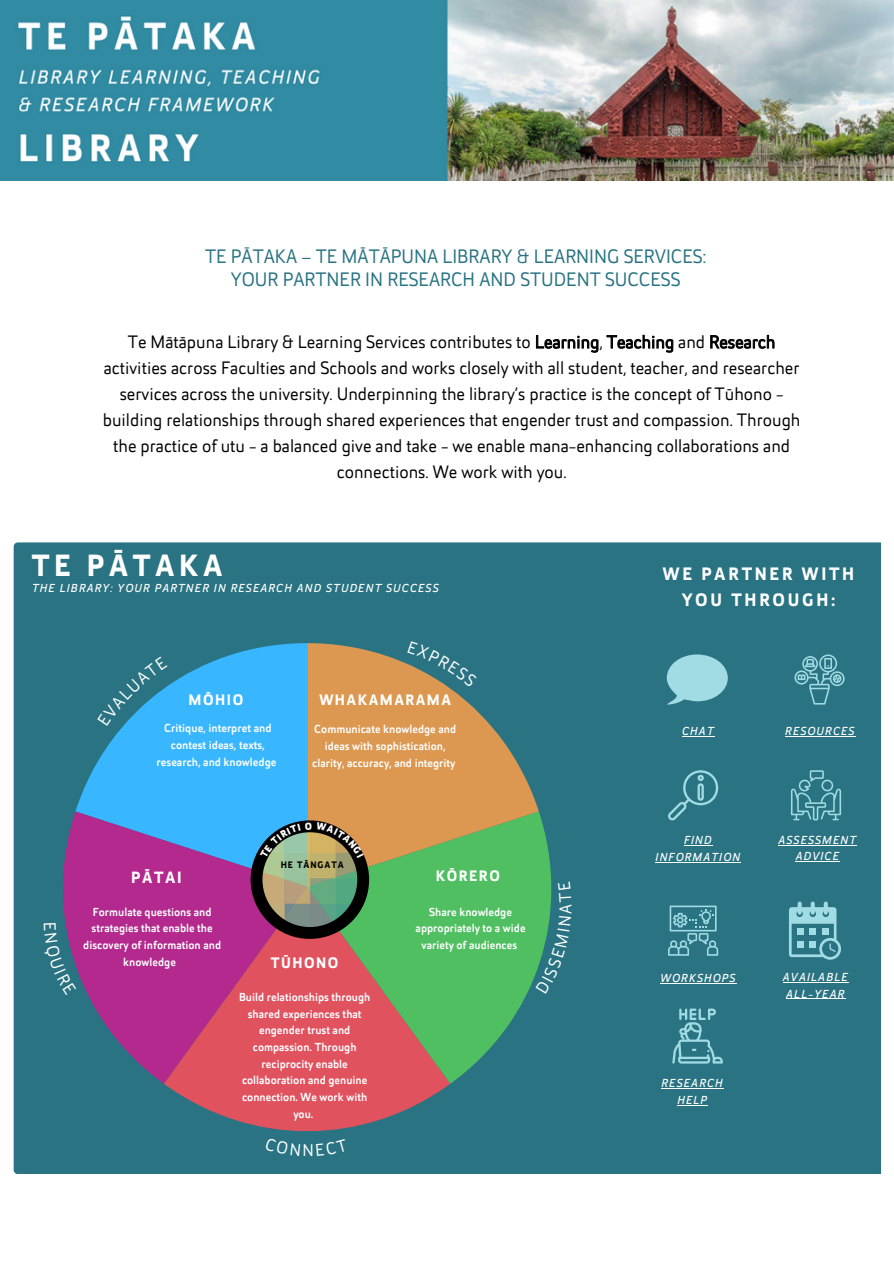
<style>
.page{position:relative;width:894px;height:1264px;background:#fff}
.page>*{position:absolute;margin:0;border:0;box-sizing:border-box;transform-origin:0 0}
.t1{font:700 30.75px "Helia Core";letter-spacing:.15em;color:#fff}
.t2{font:19.5px/23.4px "Helia Core";color:#297382;text-align:center}
.t3{font:18px/25.8px "Helia Core";color:#000;text-align:center}
.t4{font:700 18px/26.1px "Helia Core";letter-spacing:.15em;color:#fff;text-align:center}
.t5{font:17.1px "Helia Core";color:#fff}
.t6{font:700 16.35px "Helia Core";letter-spacing:.1em;color:#fff}
.t7{font:700 15.3px "Helia Core";letter-spacing:.1em;color:#fff}
.t8{font:700 15.15px "Helia Core";letter-spacing:.1em;color:#fff}
.t9{font:500 11.7px/16.6px "Helia Core";color:#fff;text-align:center}
.t10{font:italic 11.7px/16.5px "Helia Core";letter-spacing:.1em;color:#fff;text-align:center}
.t11{font:700 9.45px "Helia Core";letter-spacing:.1em;color:#000}
</style>
<div class="page">
<div style="left:14px;top:542px;width:866px;height:631px;background:#297382"></div>
<svg style="left:75px;top:643px;width:232px;height:168px;background:#35a9e7"></svg>
<svg style="left:42px;top:811px;width:265px;height:272px;background:#7b519a"></svg>
<svg style="left:164px;top:886px;width:286px;height:260px;background:#b14c72"></svg>
<svg style="left:307px;top:811px;width:265px;height:272px;background:#709267"></svg>
<svg style="left:307px;top:643px;width:231px;height:243px;background:#a9975a"></svg>
<svg style="left:794px;top:654px;width:50px;height:50px;background:#488e9b"></svg>
<svg style="left:667px;top:770px;width:51px;height:50px;background:#3f8693"></svg>
<svg style="left:667px;top:905px;width:51px;height:50px;background:#4b909d"></svg>
<svg style="left:790px;top:770px;width:50px;height:50px;background:#458b98"></svg>
<svg style="left:672px;top:1008px;width:50px;height:55px;background:#4a8f9c"></svg>
<svg style="left:788px;top:901px;width:52px;height:58px;background:#61a3af"></svg>
<svg style="left:666px;top:654px;width:61px;height:50px;background:#83c1ca"></svg>
<img style="left:0;top:0;width:893px;height:180px">
<hr style="left:681px;top:736px;width:33px;height:1px;background:#fff">
<hr style="left:784px;top:736px;width:71px;height:1px;background:#fff">
<svg style="left:683px;top:845px;width:29px;height:1px"></svg>
<hr style="left:655px;top:861px;width:86px;height:1px;background:#fff">
<hr style="left:660px;top:983px;width:76px;height:1px;background:#fff">
<hr style="left:778px;top:844px;width:78px;height:1px;background:#fff">
<hr style="left:795px;top:861px;width:44px;height:1px;background:#fff">
<hr style="left:661px;top:1088px;width:62px;height:1px;background:#fff">
<hr style="left:676px;top:1104px;width:31px;height:1px;background:#fff">
<hr style="left:782px;top:981px;width:66px;height:1px;background:#fff">
<hr style="left:785px;top:998px;width:60px;height:1px;background:#fff">
<svg style="left:250px;top:820px;width:119px;height:118px;background:#6b7460"></svg>
<svg style="left:535px;top:882px;width:36px;height:112px;background:#338679"></svg>
<svg style="left:97px;top:656px;width:70px;height:70px;background:#2b7f99"></svg>
<svg style="left:407px;top:640px;width:70px;height:46px;background:#43787a"></svg>
<svg style="left:44px;top:923px;width:32px;height:72px;background:#386a83"></svg>
<svg style="left:265px;top:1137px;width:35px;height:19px"></svg>
<svg style="left:316px;top:1138px;width:32px;height:18px"></svg>
<p class="t2" style="left:205px;top:244px;width:502px">TE PĀTAKA – TE MĀTĀPUNA LIBRARY &amp; LEARNING SERVICES:<br>YOUR PARTNER IN RESEARCH AND STUDENT SUCCESS</p>
<p class="t3" style="left:103px;top:329px;width:699px">Te Mātāpuna Library &amp; Learning Services contributes to Learning, Teaching and Research activities across Faculties and Schools and works closely with all student, teacher, and researcher services across the university. Underpinning the library’s practice is the concept of Tūhono - building relationships through shared experiences that engender trust and compassion. Through the practice of utu - a balanced give and take - we enable mana-enhancing collaborations and connections. We work with you.</p>
<h1 class="t1" style="left:32px;top:553px;width:192px">TE PĀTAKA</h1>
<p class="t10" style="left:32px;top:581px;width:408px">THE LIBRARY: YOUR PARTNER IN RESEARCH AND STUDENT SUCCESS</p>
<p class="t7" style="left:188px;top:693px;width:56px">MŌHIO</p>
<h3 class="t9" style="left:156px;top:721px;width:121px">Critique, interpret and contest ideas, texts, research, and knowledge</h3>
<p class="t8" style="left:319px;top:693px;width:133px">WHAKAMARAMA</p>
<h6 class="t9" style="left:312px;top:722px;width:145px">Communicate knowledge and ideas with sophistication, clarity, accuracy, and integrity</h6>
<p class="t6" style="left:131px;top:870px;width:52px">PĀTAI</p>
<h1 class="t9" style="left:83px;top:904px;width:139px">Formulate questions and strategies that enable the discovery of information and knowledge</h1>
<p class="t11" style="left:281px;top:860px;width:65px">HE TĀNGATA</p>
<p class="t8" style="left:271px;top:956px;width:69px">TŪHONO</p>
<p class="t9" style="left:239px;top:989px;width:133px">Build relationships through shared experiences that engender trust and compassion. Through reciprocity enable collaboration and genuine connection. We work with you.</p>
<p class="t5" style="left:302px;top:1143px;width:13px">N</p>
<p class="t8" style="left:435px;top:870px;width:66px">KŌRERO</p>
<h6 class="t9" style="left:415px;top:904px;width:111px">Share knowledge appropriately to a wide variety of audiences</h6>
<p class="t4" style="left:662px;top:563px;width:193px">WE PARTNER WITH<br>YOU THROUGH:</p>
<p class="t10" style="left:681px;top:724px;width:33px">CHAT</p>
<p class="t10" style="left:784px;top:724px;width:71px">RESOURCES</p>
<p class="t10" style="left:655px;top:832px;width:86px">FIND<br>INFORMATION</p>
<p class="t10" style="left:778px;top:832px;width:79px">ASSESSMENT<br>ADVICE</p>
<p class="t10" style="left:660px;top:971px;width:76px">WORKSHOPS</p>
<p class="t10" style="left:661px;top:1076px;width:63px">RESEARCH<br>HELP</p>
<p class="t10" style="left:782px;top:969px;width:66px;text-align:left">AVAILABLE<br>ALL-YEAR</p>
</div>
